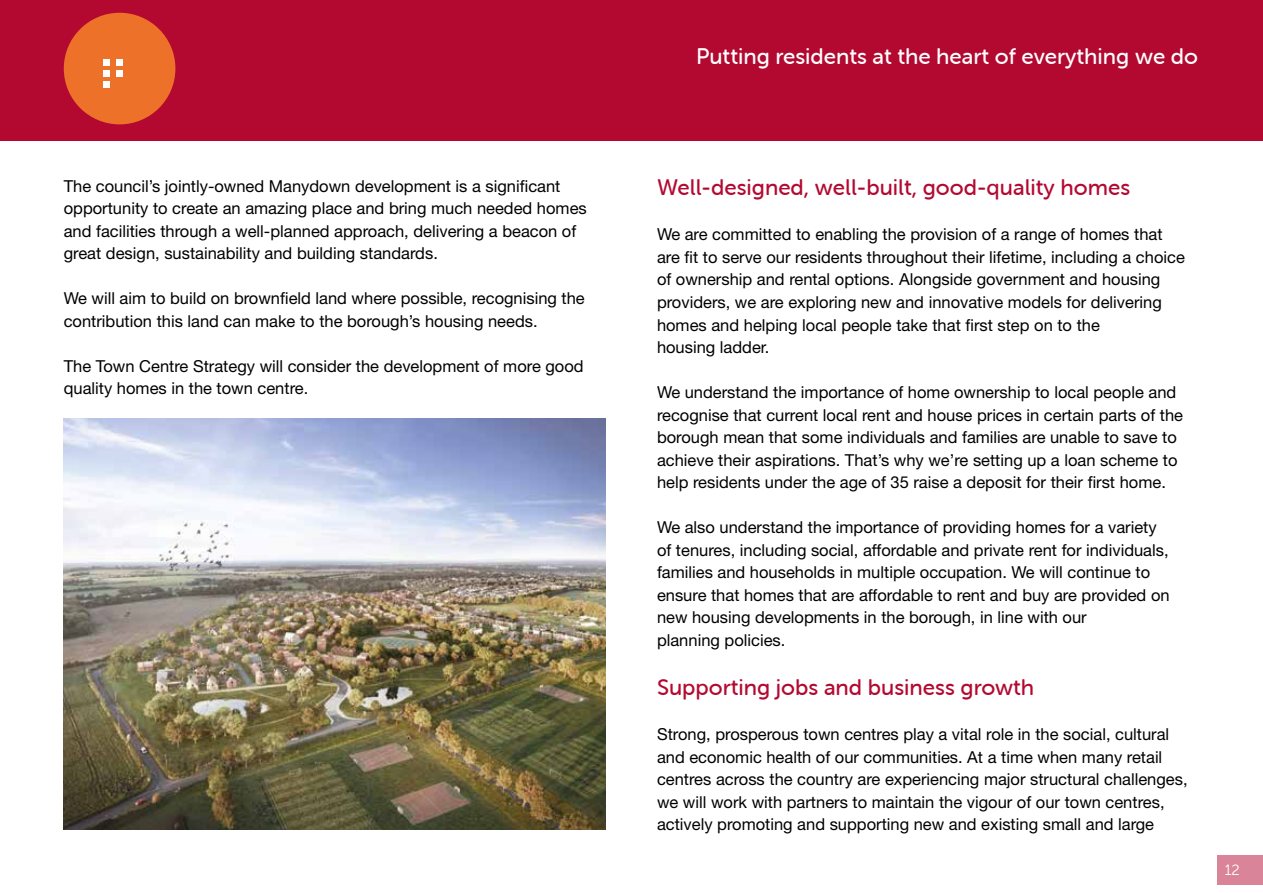
<style>
.page{position:relative;width:1263px;height:893px;background:#fff}
.page>*{position:absolute;margin:0;border:0;box-sizing:border-box;transform-origin:0 0}
.t1{font:22.5px "Museo Sans Rounded 500";color:#b30931}
.t2{font:22.5px "Museo Sans Rounded 500";color:#fff}
.t3{font:16.5px/22.5px "Helvetica Neue LT";color:#000}
.t4{font:15px "Museo Sans Rounded 300";color:#fff}
</style>
<div class="page">
<div style="left:0;top:0;width:1263px;height:140px;background:#b30931"></div>
<div style="left:1217px;top:855px;width:46px;height:29px;background:#d98498"></div>
<div style="left:64px;top:13px;width:111px;height:111px;background:#ee712a;border-radius:50%"></div>
<div style="left:103px;top:59px;width:6px;height:7px;background:#fff"></div>
<div style="left:103px;top:70px;width:6px;height:7px;background:#fff"></div>
<div style="left:116px;top:59px;width:7px;height:7px;background:#fff"></div>
<div style="left:116px;top:70px;width:7px;height:7px;background:#fff"></div>
<div style="left:103px;top:81px;width:6px;height:7px;background:#fff"></div>
<img style="left:64px;top:418px;width:542px;height:411px">
<p class="t3" style="left:64px;top:174px;width:524px">The council’s jointly-owned Manydown development is a signifcant opportunity to create an amazing place and bring much needed homes and facilities through a well-planned approach, delivering a beacon of great design, sustainability and building standards.</p>
<p class="t3" style="left:64px;top:287px;width:522px">We will aim to build on brownfeld land where possible, recognising the contribution this land can make to the borough’s housing needs.</p>
<p class="t3" style="left:64px;top:354px;width:521px">The Town Centre Strategy will consider the development of more good quality homes in the town centre.</p>
<h1 class="t2" style="left:696px;top:44px;width:503px">Putting residents at the heart of everything we do</h1>
<h3 class="t1" style="left:657px;top:175px;width:475px">Well-designed, well-built, good-quality homes</h3>
<p class="t3" style="left:657px;top:223px;width:529px">We are committed to enabling the provision of a range of homes that are ft to serve our residents throughout their lifetime, including a choice of ownership and rental options. Alongside government and housing providers, we are exploring new and innovative models for delivering homes and helping local people take that frst step on to the<br>housing ladder.</p>
<p class="t3" style="left:657px;top:381px;width:527px">We understand the importance of home ownership to local people and recognise that current local rent and house prices in certain parts of the borough mean that some individuals and families are unable to save to achieve their aspirations. That’s why we’re setting up a loan scheme to help residents under the age of 35 raise a deposit for their frst home.</p>
<p class="t3" style="left:657px;top:516px;width:514px">We also understand the importance of providing homes for a variety of tenures, including social, affordable and private rent for individuals, families and households in multiple occupation. We will continue to ensure that homes that are affordable to rent and buy are provided on new housing developments in the borough, in line with our<br>planning policies.</p>
<h3 class="t1" style="left:657px;top:675px;width:379px">Supporting jobs and business growth</h3>
<p class="t3" style="left:657px;top:723px;width:532px">Strong, prosperous town centres play a vital role in the social, cultural and economic health of our communities. At a time when many retail centres across the country are experiencing major structural challenges, we will work with partners to maintain the vigour of our town centres, actively promoting and supporting new and existing small and large</p>
<p class="t4" style="left:1225px;top:862px;width:16px">12</p>
</div>
